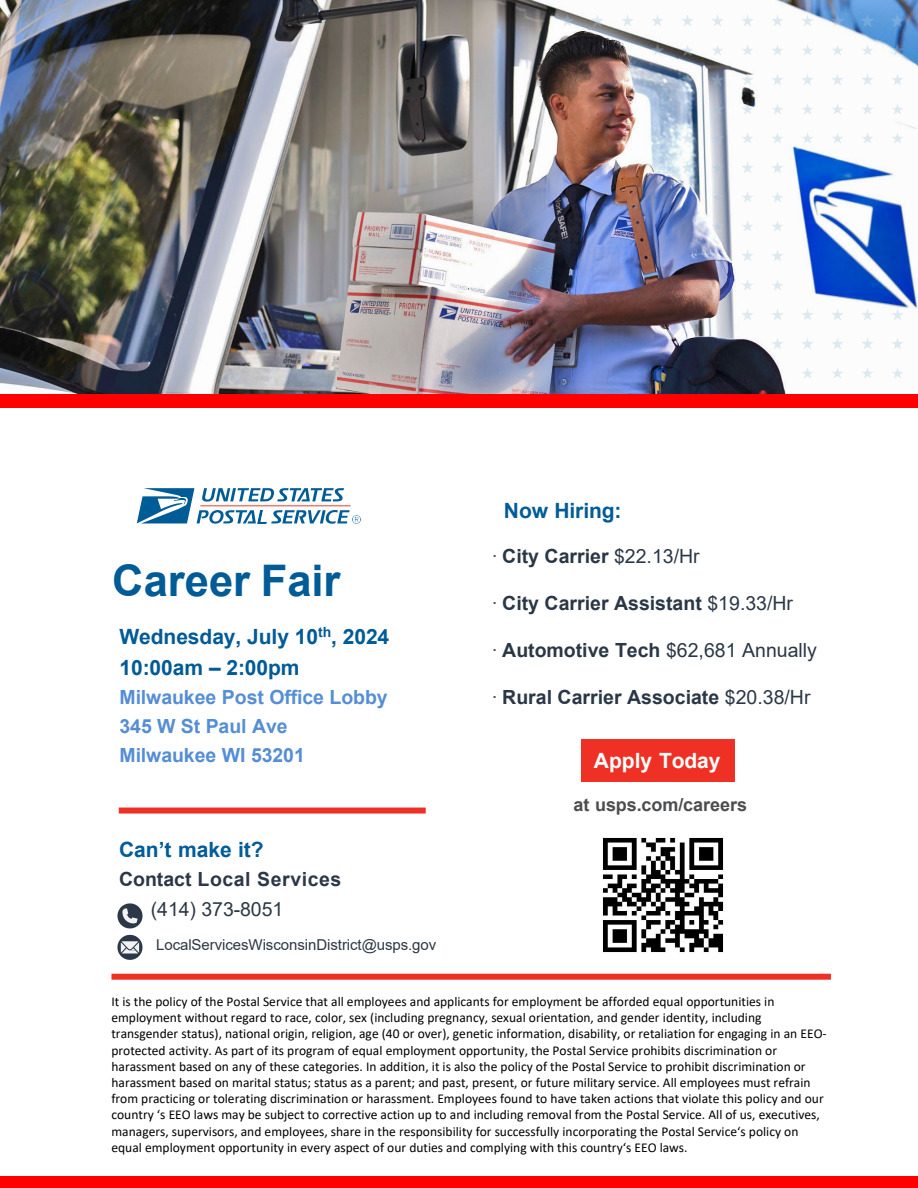
<style>
.page{position:relative;width:918px;height:1188px;background:#fff}
.page>*{position:absolute;margin:0;border:0;box-sizing:border-box;transform-origin:0 0}
.t1{font:700 43.5px "Arial";color:#005b96}
.t2{font:700 21px "Arial";letter-spacing:-.005em;color:#005b96}
.t3{font:700 21px "Arial";color:#005c97}
.t4{font:700 21px "Arial";letter-spacing:-.005em;color:#fff}
.t5{font:700 19.5px "Arial";color:#2a3746}
.t6{font:700 19.5px "Arial";letter-spacing:-.005em;color:#558ed5}
.t7{font:19.5px "Arial";color:#2a3746}
.t8{font:700 19.5px "Arial";letter-spacing:.025em;color:#2c3847}
.t9{font:19.5px "Arial";letter-spacing:-.005em;color:#2b3844}
.t10{font:700 18px "Arial";letter-spacing:-.005em;color:#4c4d4f}
.t11{font:15px "Arial";letter-spacing:-.005em;color:#2b3844}
.t12{font:13.5px/16.2px "Calibri";color:#000}
.s1{font-weight:400;color:#374658}
.s2{font-weight:400}
.s3{color:#374658}
.s4{font-weight:700}
</style>
<div class="page">
<svg style="left:137px;top:488px;width:224px;height:35px"></svg>
<img style="left:0;top:0;width:917px;height:394px">
<div style="left:580px;top:739px;width:154px;height:42px;background:#ee3124"></div>
<div style="left:111px;top:973px;width:719px;height:6px;background:#ee3124"></div>
<svg style="left:117px;top:903px;width:25px;height:25px"></svg>
<svg style="left:117px;top:934px;width:25px;height:25px"></svg>
<svg style="left:711px;top:15px;width:12px;height:11px"></svg>
<svg style="left:561px;top:15px;width:12px;height:11px"></svg>
<svg style="left:741px;top:15px;width:12px;height:11px"></svg>
<svg style="left:711px;top:162px;width:12px;height:11px"></svg>
<svg style="left:591px;top:15px;width:12px;height:11px"></svg>
<svg style="left:741px;top:162px;width:12px;height:11px"></svg>
<svg style="left:741px;top:308px;width:12px;height:12px"></svg>
<svg style="left:771px;top:15px;width:12px;height:11px"></svg>
<svg style="left:621px;top:15px;width:12px;height:11px"></svg>
<svg style="left:771px;top:162px;width:12px;height:11px"></svg>
<svg style="left:771px;top:308px;width:12px;height:12px"></svg>
<svg style="left:801px;top:15px;width:12px;height:11px"></svg>
<svg style="left:651px;top:15px;width:12px;height:11px"></svg>
<svg style="left:801px;top:308px;width:12px;height:12px"></svg>
<svg style="left:831px;top:15px;width:12px;height:11px"></svg>
<svg style="left:831px;top:308px;width:12px;height:12px"></svg>
<svg style="left:860px;top:15px;width:13px;height:11px"></svg>
<svg style="left:860px;top:308px;width:13px;height:12px"></svg>
<svg style="left:890px;top:15px;width:12px;height:11px"></svg>
<svg style="left:890px;top:308px;width:12px;height:12px"></svg>
<svg style="left:711px;top:132px;width:12px;height:12px"></svg>
<svg style="left:741px;top:132px;width:12px;height:12px"></svg>
<svg style="left:741px;top:279px;width:12px;height:12px"></svg>
<svg style="left:771px;top:132px;width:12px;height:12px"></svg>
<svg style="left:771px;top:279px;width:12px;height:12px"></svg>
<svg style="left:801px;top:132px;width:12px;height:12px"></svg>
<svg style="left:651px;top:132px;width:12px;height:12px"></svg>
<svg style="left:831px;top:132px;width:12px;height:12px"></svg>
<svg style="left:860px;top:132px;width:13px;height:12px"></svg>
<svg style="left:890px;top:132px;width:12px;height:12px"></svg>
<svg style="left:711px;top:74px;width:12px;height:11px"></svg>
<svg style="left:711px;top:220px;width:12px;height:12px"></svg>
<svg style="left:741px;top:74px;width:12px;height:11px"></svg>
<svg style="left:741px;top:220px;width:12px;height:12px"></svg>
<svg style="left:771px;top:74px;width:12px;height:11px"></svg>
<svg style="left:771px;top:220px;width:12px;height:12px"></svg>
<svg style="left:801px;top:74px;width:12px;height:11px"></svg>
<svg style="left:651px;top:74px;width:12px;height:11px"></svg>
<svg style="left:801px;top:367px;width:12px;height:12px"></svg>
<svg style="left:831px;top:74px;width:12px;height:11px"></svg>
<svg style="left:831px;top:367px;width:12px;height:12px"></svg>
<svg style="left:860px;top:74px;width:13px;height:11px"></svg>
<svg style="left:860px;top:367px;width:13px;height:12px"></svg>
<svg style="left:890px;top:74px;width:12px;height:11px"></svg>
<svg style="left:890px;top:367px;width:12px;height:12px"></svg>
<svg style="left:711px;top:44px;width:12px;height:12px"></svg>
<svg style="left:711px;top:191px;width:12px;height:11px"></svg>
<svg style="left:741px;top:44px;width:12px;height:12px"></svg>
<svg style="left:741px;top:191px;width:12px;height:11px"></svg>
<svg style="left:771px;top:44px;width:12px;height:12px"></svg>
<svg style="left:771px;top:191px;width:12px;height:11px"></svg>
<svg style="left:771px;top:338px;width:12px;height:11px"></svg>
<svg style="left:801px;top:44px;width:12px;height:12px"></svg>
<svg style="left:651px;top:44px;width:12px;height:12px"></svg>
<svg style="left:801px;top:338px;width:12px;height:11px"></svg>
<svg style="left:831px;top:44px;width:12px;height:12px"></svg>
<svg style="left:831px;top:338px;width:12px;height:11px"></svg>
<svg style="left:860px;top:44px;width:13px;height:12px"></svg>
<svg style="left:860px;top:338px;width:13px;height:11px"></svg>
<svg style="left:890px;top:338px;width:12px;height:11px"></svg>
<svg style="left:890px;top:44px;width:12px;height:12px"></svg>
<svg style="left:711px;top:103px;width:12px;height:11px"></svg>
<svg style="left:741px;top:103px;width:12px;height:11px"></svg>
<svg style="left:741px;top:250px;width:12px;height:11px"></svg>
<svg style="left:771px;top:103px;width:12px;height:11px"></svg>
<svg style="left:771px;top:250px;width:12px;height:11px"></svg>
<svg style="left:801px;top:103px;width:12px;height:11px"></svg>
<svg style="left:651px;top:103px;width:12px;height:11px"></svg>
<svg style="left:831px;top:103px;width:12px;height:11px"></svg>
<svg style="left:860px;top:103px;width:13px;height:11px"></svg>
<svg style="left:890px;top:103px;width:12px;height:11px"></svg>
<svg style="left:681px;top:15px;width:12px;height:11px"></svg>
<svg style="left:681px;top:162px;width:12px;height:11px"></svg>
<svg style="left:681px;top:132px;width:12px;height:12px"></svg>
<svg style="left:681px;top:74px;width:12px;height:11px"></svg>
<svg style="left:681px;top:44px;width:12px;height:12px"></svg>
<svg style="left:681px;top:103px;width:12px;height:11px"></svg>
<div style="left:0;top:394px;width:917px;height:13px;background:#f00"></div>
<img style="left:602px;top:837px;width:122px;height:116px">
<div style="left:119px;top:807px;width:306px;height:6px;background:#ee3124"></div>
<div style="left:0;top:1176px;width:917px;height:11px;background:#f00"></div>
<p class="t1" style="left:112px;top:550px;width:229px">Career Fair</p>
<p class="t2" style="left:119px;top:621px;width:271px">Wednesday, July 10<sup>th</sup>, 2024</p>
<p class="t2" style="left:119px;top:652px;width:182px">10:00am – 2:00pm</p>
<p class="t6" style="left:119px;top:683px;width:269px">Milwaukee Post Office Lobby</p>
<p class="t6" style="left:119px;top:712px;width:170px">345 W St Paul Ave</p>
<p class="t6" style="left:119px;top:741px;width:187px">Milwaukee WI 53201</p>
<p class="t3" style="left:119px;top:834px;width:146px">Can’t make it?</p>
<p class="t8" style="left:119px;top:865px;width:224px">Contact Local Services</p>
<p class="t9" style="left:151px;top:895px;width:134px">(414) 373-8051</p>
<p class="t11" style="left:156px;top:934px;width:281px">LocalServicesWisconsinDistrict@usps.gov</p>
<p class="t3" style="left:503px;top:496px;width:119px">Now Hiring:</p>
<p class="t5" style="left:491px;top:542px;width:210px"><span class="s1">·</span> City Carrier <span class="s2">$22.13/Hr</span></p>
<p class="t5" style="left:491px;top:589px;width:303px"><span class="s1">·</span> City Carrier Assistant <span class="s2">$19.33/Hr</span></p>
<p class="t7" style="left:491px;top:636px;width:327px"><span class="s3">·</span> <span class="s4">Automotive Tech</span> $62,681 Annually</p>
<p class="t5" style="left:491px;top:683px;width:320px"><span class="s1">·</span> Rural Carrier Associate <span class="s2">$20.38/Hr</span></p>
<p class="t4" style="left:593px;top:745px;width:128px">Apply Today</p>
<p class="t10" style="left:573px;top:791px;width:175px">at usps.com/careers</p>
<p class="t12" style="left:111px;top:992px;width:716px">It is the policy of the Postal Service that all employees and applicants for employment be afforded equal opportunities in employment without regard to race, color, sex (including pregnancy, sexual orientation, and gender identity, including transgender status), national origin, religion, age (40 or over), genetic information, disability, or retaliation for engaging in an EEO&shy;protected activity. As part of its program of equal employment opportunity, the Postal Service prohibits discrimination or harassment based on any of these categories. In addition, it is also the policy of the Postal Service to prohibit discrimination or harassment based on marital status; status as a parent; and past, present, or future military service. All employees must refrain from practicing or tolerating discrimination or harassment. Employees found to have taken actions that violate this policy and our country ‘s EEO laws may be subject to corrective action up to and including removal from the Postal Service. All of us, executives, managers, supervisors, and employees, share in the responsibility for successfully incorporating the Postal Service‘s policy on equal employment opportunity in every aspect of our duties and complying with this country‘s EEO laws.</p>
</div>
